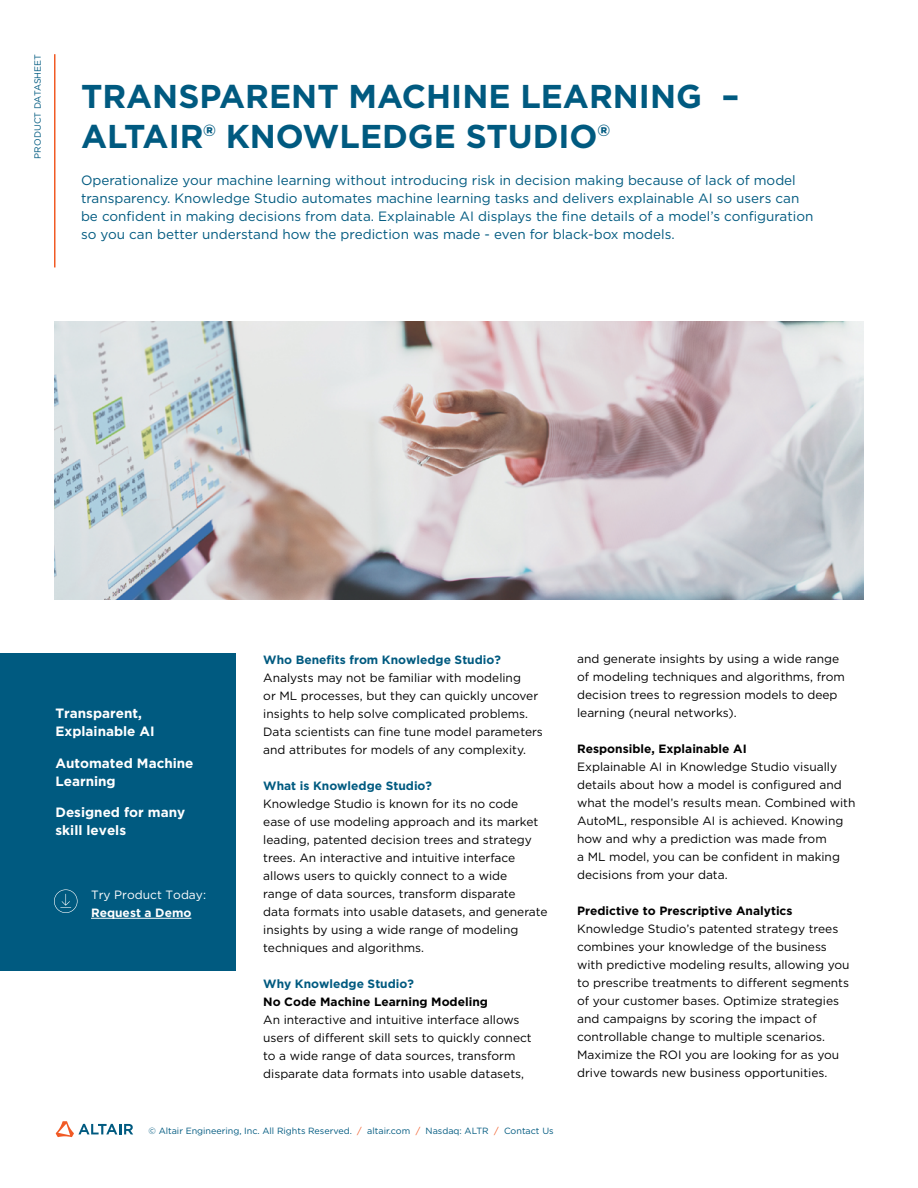
<style>
.page{position:relative;width:918px;height:1188px;background:#fff}
.page>*{position:absolute;margin:0;border:0;box-sizing:border-box;transform-origin:0 0}
.t1{font:700 33px/39.6px "Gotham";color:#005a80}
.t2{font:13.5px/18px "Gotham";color:#005a80}
.t3{font:700 13.5px/18px "Gotham";color:#fff}
.t4{font:12px/18px "Gotham";color:#000}
.t5{font:700 12px "Gotham";color:#000}
.t6{font:700 12px "Gotham";color:#005a80}
.t7{font:12px "Gotham";color:#fff}
.t8{font:700 12px "Gotham";color:#fff}
.t9{font:9px "Gotham";color:#005a80}
.s1{color:#f15a25}
</style>
<div class="page">
<svg style="left:56px;top:1121px;width:77px;height:16px"></svg>
<div style="left:0;top:654px;width:236px;height:317px;background:#005a80"></div>
<img style="left:54px;top:321px;width:810px;height:279px">
<hr style="left:91px;top:918px;width:100px;height:1px;background:#fff">
<svg style="left:54px;top:889px;width:24px;height:24px"></svg>
<hr style="left:54px;top:54px;width:2px;height:213px;background:#f15a25">
<p class="t9" style="left:32px;top:159px;width:106px;rotate:-90deg">PRODUCT DATASHEET</p>
<h1 class="t1" style="left:81px;top:76px;width:660px">TRANSPARENT MACHINE LEARNING –<br>ALTAIR® KNOWLEDGE STUDIO®</h1>
<p class="t2" style="left:81px;top:171px;width:734px">Operationalize your machine learning without introducing risk in decision making because of lack of model transparency. Knowledge Studio automates machine learning tasks and delivers explainable AI so users can be confident in making decisions from data. Explainable AI displays the fine details of a model’s configuration so you can better understand how the prediction was made - even for black-box models.</p>
<p class="t3" style="left:56px;top:705px;width:101px">Transparent,<br>Explainable AI</p>
<p class="t3" style="left:56px;top:754px;width:140px">Automated Machine<br>Learning</p>
<p class="t3" style="left:56px;top:804px;width:131px">Designed for many skill levels</p>
<p class="t7" style="left:91px;top:887px;width:117px">Try Product Today:</p>
<p class="t8" style="left:91px;top:905px;width:102px">Request a Demo</p>
<p class="t6" style="left:263px;top:652px;width:239px">Who Benefits from Knowledge Studio?</p>
<p class="t4" style="left:263px;top:669px;width:281px">Analysts may not be familiar with modeling<br>or ML processes, but they can quickly uncover insights to help solve complicated problems.<br>Data scientists can fine tune model parameters and attributes for models of any complexity.</p>
<p class="t6" style="left:263px;top:778px;width:170px">What is Knowledge Studio?</p>
<p class="t4" style="left:263px;top:795px;width:286px">Knowledge Studio is known for its no code ease of use modeling approach and its market leading, patented decision trees and strategy trees. An interactive and intuitive interface allows users to quickly connect to a wide<br>range of data sources, transform disparate<br>data formats into usable datasets, and generate insights by using a wide range of modeling techniques and algorithms.</p>
<p class="t6" style="left:263px;top:976px;width:152px">Why Knowledge Studio?</p>
<p class="t5" style="left:263px;top:994px;width:226px">No Code Machine Learning Modeling</p>
<p class="t4" style="left:263px;top:1011px;width:270px">An interactive and intuitive interface allows users of different skill sets to quickly connect to a wide range of data sources, transform disparate data formats into usable datasets,</p>
<p class="t9" style="left:148px;top:1125px;width:407px">© Altair Engineering, Inc. All Rights Reserved. <span class="s1">/</span> altair.com <span class="s1">/</span> Nasdaq: ALTR <span class="s1">/</span> Contact Us</p>
<p class="t4" style="left:577px;top:650px;width:269px">and generate insights by using a wide range of modeling techniques and algorithms, from decision trees to regression models to deep learning (neural networks).</p>
<p class="t5" style="left:577px;top:741px;width:171px">Responsible, Explainable AI</p>
<p class="t4" style="left:577px;top:758px;width:280px">Explainable AI in Knowledge Studio visually details about how a model is configured and what the model’s results mean. Combined with AutoML, responsible AI is achieved. Knowing how and why a prediction was made from<br>a ML model, you can be confident in making decisions from your data.</p>
<p class="t5" style="left:577px;top:903px;width:217px">Predictive to Prescriptive Analytics</p>
<p class="t4" style="left:577px;top:920px;width:274px">Knowledge Studio’s patented strategy trees combines your knowledge of the business with predictive modeling results, allowing you to prescribe treatments to different segments of your customer bases. Optimize strategies and campaigns by scoring the impact of controllable change to multiple scenarios.<br>Maximize the ROI you are looking for as you drive towards new business opportunities.</p>
</div>
